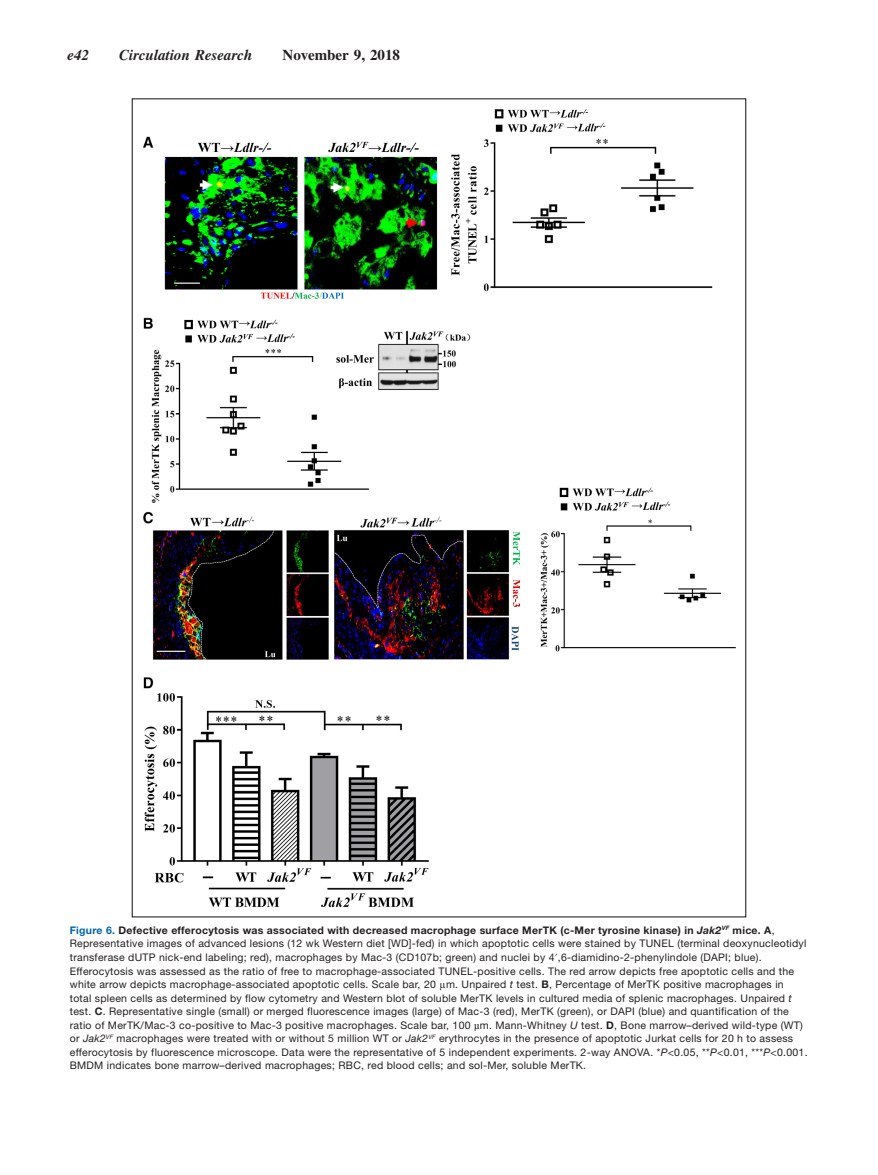
<style>
.page{position:relative;width:878px;height:1175px;background:#fff}
.page>*{position:absolute;margin:0;border:0;box-sizing:border-box;transform-origin:0 0}
.t1{font:italic 700 15px "Times";color:#231f20}
.t2{font:700 15px "Times";color:#231f20}
.t3{font:10.5px/13.5px "Helvetica Neue LT Std";letter-spacing:.025em;color:#231f20}
.s1{font-weight:700;color:#0065a4}
.s2{font-weight:700}
.s3{font-weight:700;font-style:italic}
.s4{font-family:"Gandhari Unicode"}
.s5{font-style:italic}
</style>
<div class="page">
<svg style="left:131px;top:98px;width:615px;height:820px"></svg>
<h1 class="t1" style="left:68px;top:46px;width:23px">e42</h1>
<h1 class="t1" style="left:119px;top:46px;width:135px">Circulation Research</h1>
<h1 class="t2" style="left:282px;top:46px;width:119px">November 9, 2018</h1>
<p class="t3" style="left:70px;top:923px;width:739px"><span class="s1">Figure 6.</span> <span class="s2">Defective efferocytosis was associated with decreased macrophage surface MerTK (c-Mer tyrosine kinase) in</span> <span class="s3">Jak2</span><sup>VF</sup> <span class="s2">mice. A</span>, Representative images of advanced lesions (12 wk Western diet [WD]-fed) in which apoptotic cells were stained by TUNEL (terminal deoxynucleotidyl transferase dUTP nick-end labeling; red), macrophages by Mac-3 (CD107b; green) and nuclei by 4<span class="s4">′</span>,6-diamidino-2-phenylindole (DAPI; blue).<br>Efferocytosis was assessed as the ratio of free to macrophage-associated TUNEL-positive cells. The red arrow depicts free apoptotic cells and the white arrow depicts macrophage-associated apoptotic cells. Scale bar, 20 <span class="s4">μ</span>m. Unpaired <span class="s5">t</span> test. <span class="s2">B</span>, Percentage of MerTK positive macrophages in total spleen cells as determined by flow cytometry and Western blot of soluble MerTK levels in cultured media of splenic macrophages. Unpaired <span class="s5">t </span>test. <span class="s2">C</span>. Representative single (small) or merged fluorescence images (large) of Mac-3 (red), MerTK (green), or DAPI (blue) and quantification of the ratio of MerTK/Mac-3 co-positive to Mac-3 positive macrophages. Scale bar, 100 <span class="s4">µ</span>m. Mann-Whitney <span class="s5">U</span> test. <span class="s2">D</span>, Bone marrow–derived wild-type (WT) or <span class="s5">Jak2</span><sup>VF</sup> macrophages were treated with or without 5 million WT or <span class="s5">Jak2</span><sup>VF</sup> erythrocytes in the presence of apoptotic Jurkat cells for 20 h to assess efferocytosis by fluorescence microscope. Data were the representative of 5 independent experiments. 2-way ANOVA. *<span class="s5">P</span>&lt;0.05, **<span class="s5">P</span>&lt;0.01, ***<span class="s5">P</span>&lt;0.001.<br>BMDM indicates bone marrow–derived macrophages; RBC, red blood cells; and sol-Mer, soluble MerTK.</p>
</div>
